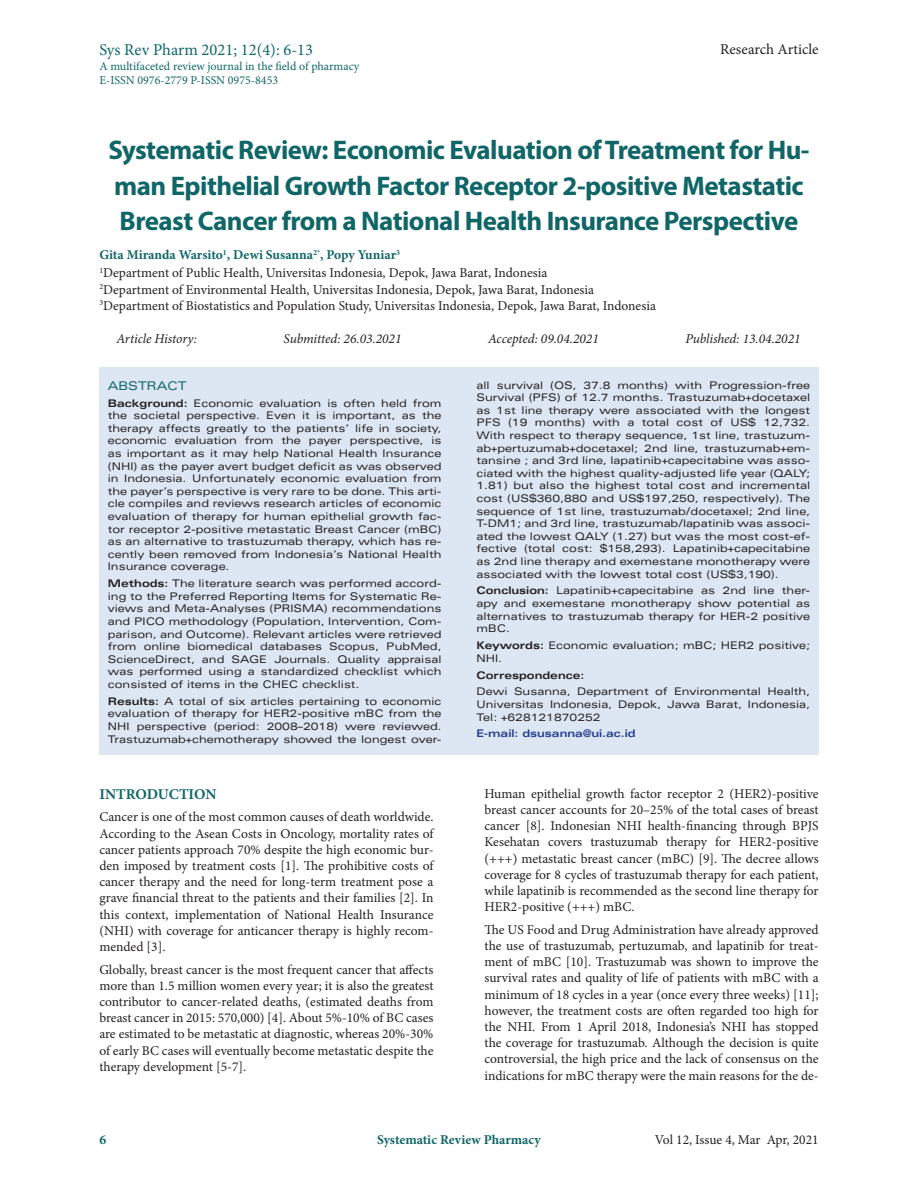
<style>
.page{position:relative;width:918px;height:1188px;background:#fff}
.page>*{position:absolute;margin:0;border:0;box-sizing:border-box;transform-origin:0 0}
.t1{font:700 27px/35.4px "Myriad Pro";letter-spacing:-.02em;color:#106667}
.t2{font:16.5px "Minion Pro";color:#106667}
.t3{font:15px "Minion Pro";color:#231f20}
.t4{font:700 15px "Minion Pro";color:#106667}
.t5{font:13.5px/16.2px "Minion Pro";color:#231f20;text-align:justify}
.t6{font:italic 13.5px "Minion Pro";letter-spacing:-.005em;color:#231f20}
.t7{font:700 13.5px "Minion Pro";color:#106667}
.t8{font:12px/14.4px "Minion Pro";color:#106667}
.t9{font:expanded 12px "Univers LT Std";color:#106667}
.t10{font:expanded 10.5px/12.6px "Univers LT Std";color:#231f20;text-align:justify}
.t11{font:700 expanded 10.5px "Univers LT Std";color:#253f8e}
.t12{font:700 expanded 10.5px "Univers LT Std";color:#231f20}
.s1{font-weight:700}
</style>
<div class="page">
<div style="left:99px;top:368px;width:720px;height:387px;background:#dce7f3"></div>
<h2 class="t2" style="left:99px;top:39px;width:215px">Sys Rev Pharm 2021; 12(4): 6-13</h2>
<p class="t8" style="left:99px;top:59px;width:262px">A multifaceted review journal in the field of pharmacy<br>E-ISSN 0976-2779 P-ISSN 0975-8453</p>
<h3 class="t3" style="left:720px;top:39px;width:100px">Research Article</h3>
<p class="t1" style="left:108px;top:132px;width:703px">Systematic Review: Economic Evaluation of Treatment for Hu&shy;man Epithelial Growth Factor Receptor 2-positive Metastatic<br>Breast Cancer from a National Health Insurance Perspective</p>
<p class="t7" style="left:99px;top:245px;width:302px">Gita Miranda Warsito<sup>1</sup>, Dewi Susanna<sup>2*</sup>, Popy Yuniar<sup>3</sup></p>
<p class="t5" style="left:99px;top:265px;width:449px"><sup>1</sup>Department of Public Health, Universitas Indonesia, Depok, Jawa Barat, Indonesia</p>
<p class="t5" style="left:99px;top:281px;width:496px"><sup>2</sup>Department of Environmental Health, Universitas Indonesia, Depok, Jawa Barat, Indonesia</p>
<p class="t5" style="left:99px;top:297px;width:558px"><sup>3</sup>Department of Biostatistics and Population Study, Universitas Indonesia, Depok, Jawa Barat, Indonesia</p>
<p class="t6" style="left:116px;top:330px;width:82px">Article History:</p>
<p class="t6" style="left:284px;top:330px;width:119px">Submitted: 26.03.2021</p>
<p class="t6" style="left:488px;top:330px;width:112px">Accepted: 09.04.2021</p>
<p class="t6" style="left:685px;top:330px;width:117px">Published: 13.04.2021</p>
<p class="t9" style="left:108px;top:378px;width:80px">ABSTRACT</p>
<p class="t10" style="left:108px;top:396px;width:335px"><span class="s1">Background:</span> Economic evaluation is often held from the societal perspective. Even it is important, as the therapy affects greatly to the patients’ life in society, economic evaluation from the payer perspective, is as important as it may help National Health Insurance (NHI) as the payer avert budget deficit as was observed in Indonesia. Unfortunately economic evaluation from the payer’s perspective is very rare to be done. This arti&shy;cle compiles and reviews research articles of economic evaluation of therapy for human epithelial growth fac&shy;tor receptor 2-positive metastatic Breast Cancer (mBC) as an alternative to trastuzumab therapy, which has re&shy;cently been removed from Indonesia’s National Health Insurance coverage.</p>
<p class="t10" style="left:108px;top:577px;width:335px"><span class="s1">Methods:</span> The literature search was performed accord&shy;ing to the Preferred Reporting Items for Systematic Re&shy;views and Meta-Analyses (PRISMA) recommendations and PICO methodology (Population, Intervention, Com&shy;parison, and Outcome). Relevant articles were retrieved from online biomedical databases Scopus, PubMed, ScienceDirect, and SAGE Journals. Quality appraisal was performed using a standardized checklist which consisted of items in the CHEC checklist.</p>
<p class="t10" style="left:108px;top:695px;width:335px"><span class="s1">Results:</span> A total of six articles pertaining to economic evaluation of therapy for HER2-positive mBC from the NHI perspective (period: 2008–2018) were reviewed.<br>Trastuzumab+chemotherapy showed the longest over-</p>
<p class="t4" style="left:99px;top:783px;width:119px">INTRODUCTION</p>
<p class="t5" style="left:99px;top:809px;width:336px">Cancer is one of the most common causes of death worldwide.<br>According to the Asean Costs in Oncology, mortality rates of cancer patients approach 70% despite the high economic bur&shy;den imposed by treatment costs [1]. The prohibitive costs of cancer therapy and the need for long-term treatment pose a grave financial threat to the patients and their families [2]. In this context, implementation of National Health Insurance (NHI) with coverage for anticancer therapy is highly recom&shy;mended [3].</p>
<p class="t5" style="left:99px;top:961px;width:336px">Globally, breast cancer is the most frequent cancer that affects more than 1.5 million women every year; it is also the greatest contributor to cancer-related deaths, (estimated deaths from breast cancer in 2015: 570,000) [4]. About 5%-10% of BC cases are estimated to be metastatic at diagnostic, whereas 20%-30% of early BC cases will eventually become metastatic despite the therapy development [5-7].</p>
<p class="t10" style="left:477px;top:378px;width:335px">all survival (OS, 37.8 months) with Progression-free Survival (PFS) of 12.7 months. Trastuzumab+docetaxel as 1st line therapy were associated with the longest PFS (19 months) with a total cost of US$ 12,732.<br>With respect to therapy sequence, 1st line, trastuzum&shy;ab+pertuzumab+docetaxel; 2nd line, trastuzumab+em&shy;tansine ; and 3rd line, lapatinib+capecitabine was asso&shy;ciated with the highest quality-adjusted life year (QALY; 1.81) but also the highest total cost and incremental cost (US$360,880 and US$197,250, respectively). The sequence of 1st line, trastuzumab/docetaxel; 2nd line, T-DM1; and 3rd line, trastuzumab/lapatinib was associ&shy;ated the lowest QALY (1.27) but was the most cost-ef&shy;fective (total cost: $158,293). Lapatinib+capecitabine as 2nd line therapy and exemestane monotherapy were associated with the lowest total cost (US$3,190).</p>
<p class="t10" style="left:477px;top:584px;width:335px"><span class="s1">Conclusion:</span> Lapatinib+capecitabine as 2nd line ther&shy;apy and exemestane monotherapy show potential as alternatives to trastuzumab therapy for HER-2 positive mBC.</p>
<p class="t10" style="left:477px;top:639px;width:335px"><span class="s1">Keywords:</span> Economic evaluation; mBC; HER2 positive;<br>NHI.</p>
<p class="t12" style="left:477px;top:669px;width:109px">Correspondence:</p>
<p class="t10" style="left:477px;top:685px;width:335px">Dewi Susanna, Department of Environmental Health, Universitas Indonesia, Depok, Jawa Barat, Indonesia, Tel: +628121870252</p>
<p class="t11" style="left:477px;top:728px;width:161px">E-mail: dsusanna@ui.ac.id</p>
<p class="t5" style="left:485px;top:785px;width:336px">Human epithelial growth factor receptor 2 (HER2)-positive breast cancer accounts for 20–25% of the total cases of breast cancer [8]. Indonesian NHI health-financing through BPJS Kesehatan covers trastuzumab therapy for HER2-positive (+++) metastatic breast cancer (mBC) [9]. The decree allows coverage for 8 cycles of trastuzumab therapy for each patient, while lapatinib is recommended as the second line therapy for HER2-positive (+++) mBC.</p>
<p class="t5" style="left:485px;top:921px;width:336px">The US Food and Drug Administration have already approved the use of trastuzumab, pertuzumab, and lapatinib for treat&shy;ment of mBC [10]. Trastuzumab was shown to improve the survival rates and quality of life of patients with mBC with a minimum of 18 cycles in a year (once every three weeks) [11]; however, the treatment costs are often regarded too high for the NHI. From 1 April 2018, Indonesia’s NHI has stopped the coverage for trastuzumab. Although the decision is quite controversial, the high price and the lack of consensus on the indications for mBC therapy were the main reasons for the de-</p>
<p class="t7" style="left:99px;top:1130px;width:8px">6</p>
<p class="t7" style="left:377px;top:1130px;width:165px">Systematic Review Pharmacy</p>
<p class="t5" style="left:655px;top:1131px;width:165px">Vol 12, Issue 4, Mar Apr, 2021</p>
</div>
